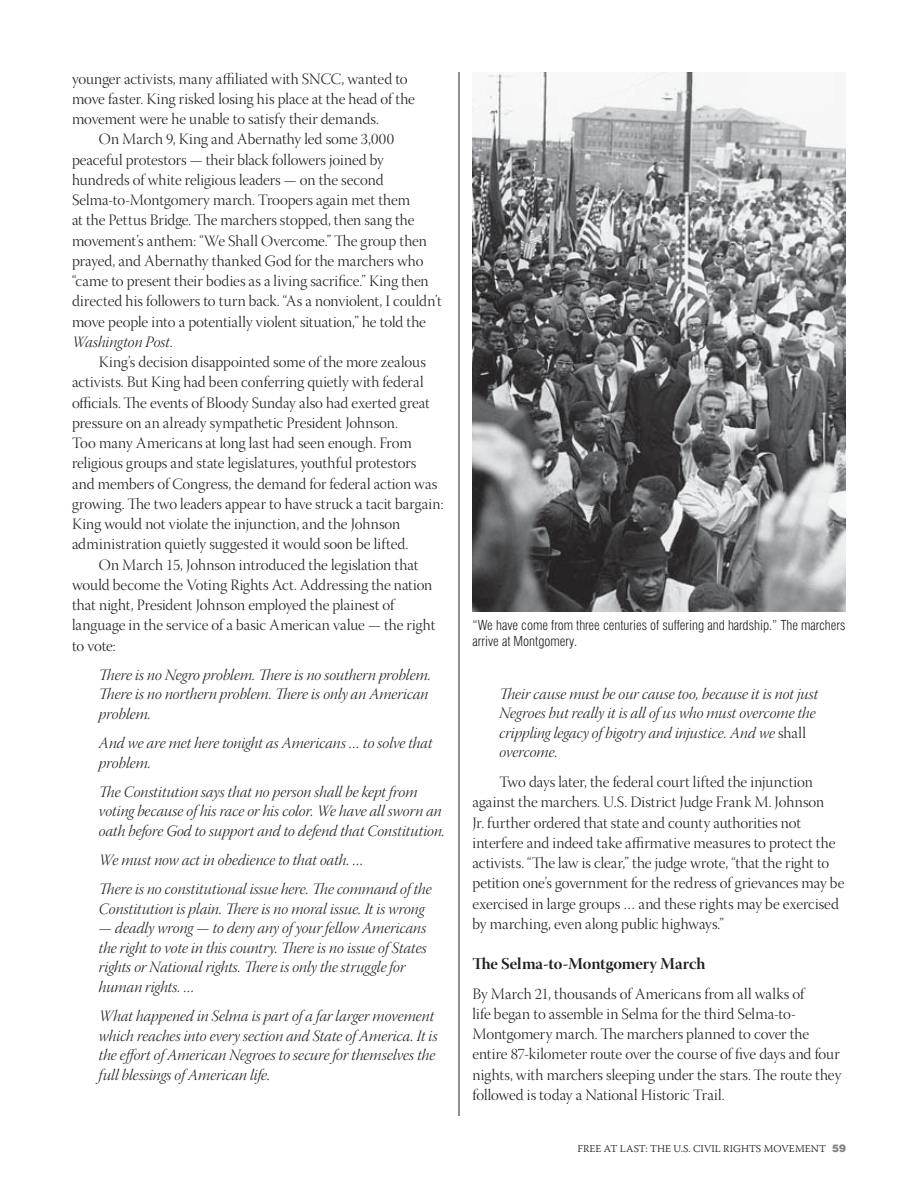
<style>
.page{position:relative;width:918px;height:1188px;background:#fff}
.page>*{position:absolute;margin:0;border:0;box-sizing:border-box;transform-origin:0 0}
.t1{font:16.5px "Warnock Pro Bold Disp";letter-spacing:-.01em;color:#231f20}
.t2{font:15.75px/20.2px "Warnock Pro Light Disp";letter-spacing:-.005em;color:#231f20}
.t3{font:15.75px/19.5px "Warnock Pro Light It Disp";color:#231f20}
.t4{font:300 condensed 13.5px/16.5px "Swiss 721 BT";color:#231f20}
.t5{font:300 10.5px "Warnock Pro";letter-spacing:.005em;color:#231f20}
.s1{font-family:"Warnock Pro Light Disp"}
.s2{font-family:"Swiss 721 BT";font-weight:900;color:#808285}
</style>
<div class="page">
<hr style="left:459px;top:72px;width:1px;height:1044px;background:#231f20">
<img style="left:472px;top:72px;width:374px;height:540px">
<p class="t2" style="left:72px;top:70px;width:344px">younger activists, many affiliated with SNCC, wanted to move faster. King risked losing his place at the head of the movement were he unable to satisfy their demands.</p>
<p class="t2" style="left:72px;top:130px;width:372px;text-indent:27px">On March 9, King and Abernathy led some 3,000 peaceful protestors — their black followers joined by hundreds of white religious leaders — on the second Selma-to-Montgomery march. Troopers again met them<br>at the Pettus Bridge. The marchers stopped, then sang the movement’s anthem: “We Shall Overcome.” The group then prayed, and Abernathy thanked God for the marchers who “came to present their bodies as a living sacrifice.” King then directed his followers to turn back. “As a nonviolent, I couldn’t move people into a potentially violent situation,” he told the</p>
<p class="t3" style="left:72px;top:333px;width:102px">Washington Post<span class="s1">.</span></p>
<p class="t2" style="left:99px;top:353px;width:328px">King’s decision disappointed some of the more zealous</p>
<p class="t2" style="left:72px;top:374px;width:353px">activists. But King had been conferring quietly with federal</p>
<p class="t2" style="left:72px;top:394px;width:359px">officials. The events of Bloody Sunday also had exerted great</p>
<p class="t2" style="left:72px;top:414px;width:327px">pressure on an already sympathetic President Johnson.</p>
<p class="t2" style="left:72px;top:434px;width:341px">Too many Americans at long last had seen enough. From</p>
<p class="t2" style="left:72px;top:455px;width:346px">religious groups and state legislatures, youthful protestors</p>
<p class="t2" style="left:72px;top:475px;width:367px">and members of Congress, the demand for federal action was</p>
<p class="t2" style="left:72px;top:495px;width:373px">growing. The two leaders appear to have struck a tacit bargain:</p>
<p class="t2" style="left:72px;top:515px;width:330px">King would not violate the injunction, and the Johnson</p>
<p class="t2" style="left:72px;top:536px;width:338px">administration quietly suggested it would soon be lifted.</p>
<p class="t2" style="left:99px;top:556px;width:321px">On March 15, Johnson introduced the legislation that</p>
<p class="t2" style="left:72px;top:576px;width:362px">would become the Voting Rights Act. Addressing the nation</p>
<p class="t2" style="left:72px;top:596px;width:324px">that night, President Johnson employed the plainest of</p>
<p class="t2" style="left:72px;top:617px;width:365px">language in the service of a basic American value — the right</p>
<p class="t2" style="left:72px;top:637px;width:45px">to vote:</p>
<p class="t3" style="left:99px;top:666px;width:334px">There is no Negro problem. There is no southern problem.<br>There is no northern problem. There is only an American problem.</p>
<p class="t3" style="left:99px;top:735px;width:335px">And we are met here tonight as Americans … to solve that problem.</p>
<p class="t3" style="left:99px;top:783px;width:348px">The Constitution says that no person shall be kept from voting because of his race or his color. We have all sworn an oath before God to support and to defend that Constitution.</p>
<p class="t3" style="left:99px;top:847px;width:334px;line-height:29.2px">We must now act in obedience to that oath. …<br>There is no constitutional issue here. The command of the</p>
<p class="t3" style="left:99px;top:900px;width:329px">Constitution is plain. There is no moral issue. It is wrong</p>
<p class="t3" style="left:99px;top:920px;width:329px">— deadly wrong — to deny any of your fellow Americans the right to vote in this country. There is no issue of States rights or National rights. There is only the struggle for human rights. …</p>
<p class="t3" style="left:99px;top:1008px;width:340px">What happened in Selma is part of a far larger movement which reaches into every section and State of America. It is the effort of American Negroes to secure for themselves the full blessings of American life.</p>
<p class="t4" style="left:472px;top:617px;width:375px">“We have come from three centuries of suffering and hardship.” The marchers arrive at Montgomery.</p>
<p class="t3" style="left:500px;top:685px;width:320px">Their cause must be our cause too, because it is not just Negroes but really it is all of us who must overcome the crippling legacy of bigotry and injustice. And we <span class="s1">shall </span>overcome.</p>
<p class="t2" style="left:473px;top:773px;width:373px;text-indent:27px">Two days later, the federal court lifted the injunction against the marchers. U.S. District Judge Frank M. Johnson<br>Jr. further ordered that state and county authorities not interfere and indeed take affirmative measures to protect the activists. “The law is clear,” the judge wrote, “that the right to petition one’s government for the redress of grievances may be exercised in large groups … and these rights may be exercised by marching, even along public highways.”</p>
<p class="t1" style="left:472px;top:957px;width:234px">The Selma-to-Montgomery March</p>
<p class="t2" style="left:472px;top:985px;width:370px">By March 21, thousands of Americans from all walks of<br>life began to assemble in Selma for the third Selma-to-Montgomery march. The marchers planned to cover the entire 87-kilometer route over the course of five days and four nights, with marchers sleeping under the stars. The route they followed is today a National Historic Trail.</p>
<p class="t5" style="left:578px;top:1142px;width:270px">FREE AT LAST: THE U.S. CIVIL RIGHTS MOVEMENT <span class="s2">59</span></p>
</div>
